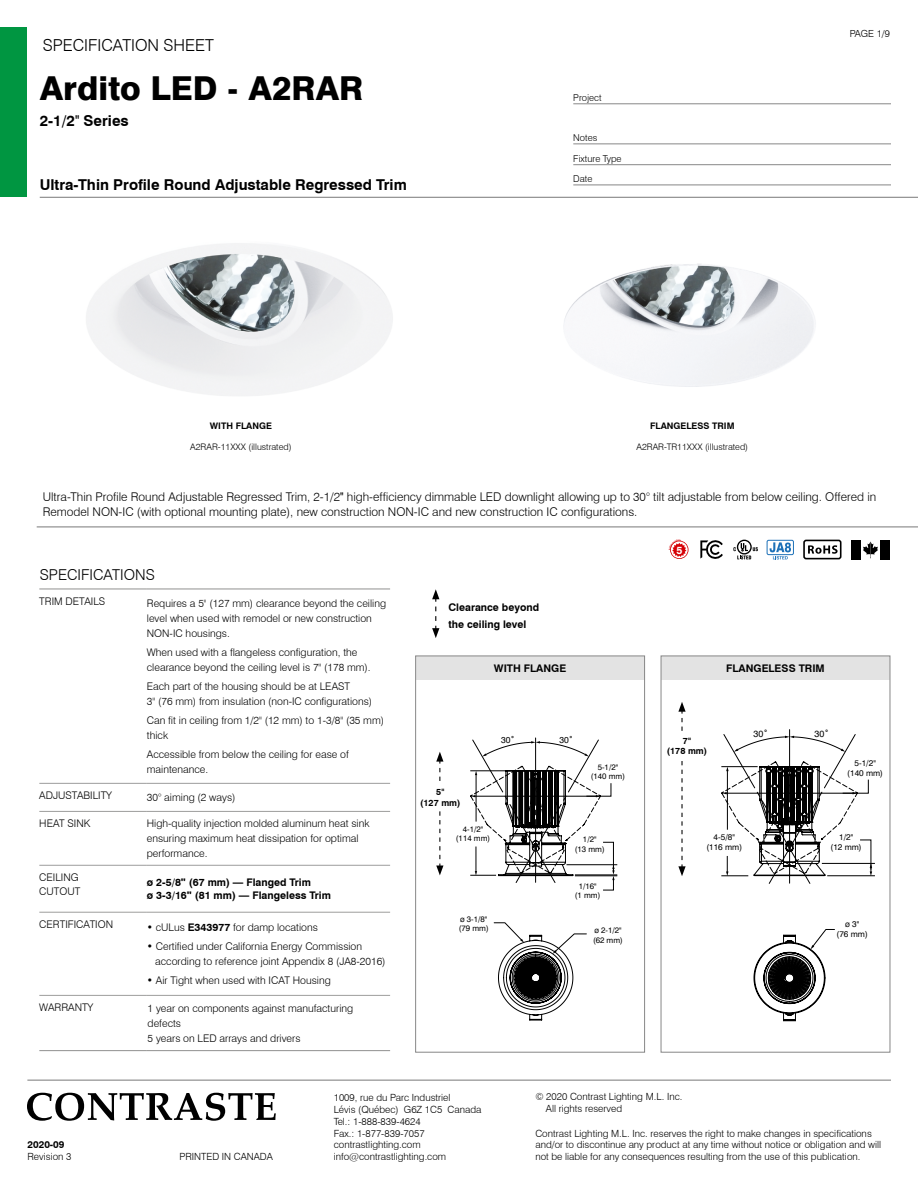
<style>
.page{position:relative;width:918px;height:1188px;background:#fff}
.page>*{position:absolute;margin:0;border:0;box-sizing:border-box;transform-origin:0 0}
.t1{font:800 33px "Swiss 721 BT";color:#000}
.t2{font:300 16.5px "Swiss 721 BT";color:#000}
.t3{font:700 15px "Swiss 721 BT";color:#000}
.t4{font:300 15px "Swiss 721 BT";color:#000}
.t5{font:300 12px/15px "Swiss 721 BT";color:#000}
.t6{font:700 10.65px "Swiss 721 BT";color:#fff}
.t7{font:300 10.5px/15px "Swiss 721 BT";color:#000}
.t8{font:700 10.5px/12.6px "Swiss 721 BT";color:#000}
.t9{font:300 9.9px/11.9px "Swiss 721 BT";color:#000}
.t10{font:700 9.9px "Swiss 721 BT";color:#000}
.t11{font:300 9.75px "Swiss 721 BT";color:#000}
.t12{font:300 9.45px/20.2px "Swiss 721 BT";color:#000}
.t13{font:300 9px "Swiss 721 BT";color:#000}
.t14{font:700 9px/10.8px "Swiss 721 BT";color:#000;text-align:center}
.t15{font:9px "Swiss 721 BT";color:#000}
.t16{font:8.55px "Swiss 721 BT";color:#000}
.t17{font:8.25px/9.9px "Swiss 721 BT";color:#000;text-align:center}
.t18{font:7.95px/9.6px "Swiss 721 BT";color:#000;text-align:center}
.s1{font-family:"Arial Narrow";font-weight:400}
.s2{font-family:"Arial"}
.s3{font-weight:700}
</style>
<div class="page">
<div style="left:0;top:27px;width:27px;height:170px;background:#009641"></div>
<hr style="left:40px;top:197px;width:878px;height:1px;background:#878787">
<hr style="left:573px;top:104px;width:318px;height:1px;background:#878787">
<hr style="left:573px;top:144px;width:318px;height:1px;background:#878787">
<hr style="left:573px;top:164px;width:318px;height:1px;background:#878787">
<hr style="left:573px;top:185px;width:318px;height:1px;background:#878787">
<hr style="left:27px;top:1080px;width:864px;height:1px;background:#878787">
<svg style="left:27px;top:1093px;width:249px;height:28px"></svg>
<hr style="left:37px;top:526px;width:881px;height:1px;background:#878787">
<div style="left:661px;top:656px;width:229px;height:24px;background:#e3e3e3"></div>
<div style="left:661px;top:656px;width:229px;height:397px;border:1px solid #878787"></div>
<div style="left:416px;top:656px;width:229px;height:24px;background:#e3e3e3"></div>
<div style="left:415px;top:656px;width:230px;height:397px;border:1px solid #878787"></div>
<hr style="left:39px;top:588px;width:108px;height:2px;background:#9d9d9c">
<hr style="left:147px;top:588px;width:243px;height:2px;background:#9d9d9c">
<hr style="left:39px;top:783px;width:108px;height:1px;background:#9d9d9c">
<hr style="left:39px;top:811px;width:108px;height:1px;background:#9d9d9c">
<hr style="left:39px;top:865px;width:108px;height:1px;background:#9d9d9c">
<hr style="left:39px;top:912px;width:108px;height:1px;background:#9d9d9c">
<hr style="left:39px;top:995px;width:108px;height:1px;background:#9d9d9c">
<hr style="left:147px;top:783px;width:243px;height:1px;background:#9d9d9c">
<hr style="left:147px;top:811px;width:243px;height:1px;background:#9d9d9c">
<hr style="left:147px;top:865px;width:243px;height:1px;background:#9d9d9c">
<hr style="left:147px;top:912px;width:243px;height:1px;background:#9d9d9c">
<hr style="left:147px;top:995px;width:243px;height:1px;background:#9d9d9c">
<hr style="left:39px;top:1050px;width:108px;height:1px;background:#9d9d9c">
<hr style="left:147px;top:1050px;width:243px;height:1px;background:#9d9d9c">
<hr style="left:575px;top:876px;width:42px;height:1px;background:#000">
<hr style="left:575px;top:875px;width:42px;height:1px;background:#000">
<hr style="left:566px;top:864px;width:51px;height:1px;background:#000">
<svg style="left:470px;top:737px;width:145px;height:283px"></svg>
<hr style="left:827px;top:876px;width:48px;height:1px;background:#000">
<hr style="left:822px;top:863px;width:53px;height:1px;background:#000">
<svg style="left:721px;top:729px;width:151px;height:155px"></svg>
<svg style="left:678px;top:702px;width:8px;height:174px"></svg>
<svg style="left:436px;top:752px;width:7px;height:123px"></svg>
<svg style="left:432px;top:589px;width:7px;height:49px"></svg>
<div style="left:418px;top:785px;width:44px;height:24px;background:#fff"></div>
<div style="left:665px;top:734px;width:44px;height:23px;background:#fff"></div>
<svg style="left:754px;top:929px;width:81px;height:92px"></svg>
<img style="left:86px;top:243px;width:307px;height:153px">
<img style="left:564px;top:263px;width:252px;height:124px">
<div style="left:880px;top:540px;width:10px;height:19px;background:#000"></div>
<div style="left:851px;top:540px;width:10px;height:19px;background:#000"></div>
<svg style="left:863px;top:542px;width:15px;height:16px"></svg>
<svg style="left:737px;top:540px;width:15px;height:15px"></svg>
<div style="left:738px;top:541px;width:12px;height:12px;background:#fff;border-radius:50%"></div>
<svg style="left:733px;top:543px;width:25px;height:16px"></svg>
<div style="left:767px;top:540px;width:27px;height:15px;border:1px solid #1d71b8;border-radius:2px"></div>
<svg style="left:770px;top:542px;width:21px;height:17px"></svg>
<div style="left:803px;top:540px;width:39px;height:19px;border:2px solid #000;border-radius:2px"></div>
<svg style="left:808px;top:545px;width:30px;height:9px"></svg>
<svg style="left:700px;top:540px;width:23px;height:19px"></svg>
<svg style="left:670px;top:540px;width:19px;height:19px"></svg>
<h2 class="t2" style="left:43px;top:35px;width:173px">SPECIFICATION SHEET</h2>
<h1 class="t1" style="left:40px;top:68px;width:325px">Ardito LED - A2RAR</h1>
<h3 class="t3" style="left:40px;top:111px;width:91px">2-1/2<span class="s1">"</span> Series</h3>
<h3 class="t3" style="left:40px;top:174px;width:369px">Ultra-Thin Profile Round Adjustable Regressed Trim</h3>
<p class="t14" style="left:210px;top:420px;width:64px">WITH FLANGE</p>
<p class="t13" style="left:190px;top:442px;width:103px">A2RAR-11XXX (illustrated)</p>
<p class="t12" style="left:573px;top:87px;width:30px">Project</p>
<p class="t12" style="left:573px;top:127px;width:26px">Notes</p>
<p class="t12" style="left:573px;top:148px;width:50px">Fixture Type<br>Date</p>
<p class="t14" style="left:650px;top:420px;width:86px">FLANGELESS TRIM</p>
<p class="t13" style="left:637px;top:442px;width:113px">A2RAR-TR11XXX (illustrated)</p>
<p class="t11" style="left:850px;top:28px;width:42px">PAGE 1/9</p>
<p class="t5" style="left:43px;top:489px;width:835px">Ultra-Thin Profile Round Adjustable Regressed Trim, 2-1/2<span class="s1">"</span> high-efficiency dimmable LED downlight allowing up to 30° tilt adjustable from below ceiling. Offered in<br>Remodel NON-IC (with optional mounting plate), new construction NON-IC and new construction IC configurations.</p>
<h3 class="t4" style="left:40px;top:566px;width:116px">SPECIFICATIONS</h3>
<p class="t7" style="left:39px;top:594px;width:67px">TRIM DETAILS</p>
<p class="t7" style="left:147px;top:596px;width:241px">Requires a 5" (127 mm) clearance beyond the ceiling level when used with remodel or new construction<br>NON-IC housings.</p>
<p class="t7" style="left:147px;top:645px;width:225px">When used with a flangeless configuration, the clearance beyond the ceiling level is 7" (178 mm).</p>
<p class="t7" style="left:147px;top:679px;width:227px">Each part of the housing should be at LEAST<br>3" (76 mm) from insulation (non-IC configurations)</p>
<p class="t7" style="left:147px;top:713px;width:239px">Can fit in ceiling from 1/2" (12 mm) to 1-3/8" (35 mm) thick</p>
<p class="t7" style="left:147px;top:746px;width:203px">Accessible from below the ceiling for ease of maintenance.</p>
<p class="t7" style="left:39px;top:788px;width:74px">ADJUSTABILITY</p>
<p class="t7" style="left:147px;top:790px;width:90px">30° aiming (2 ways)</p>
<p class="t7" style="left:39px;top:816px;width:53px">HEAT SINK</p>
<p class="t7" style="left:147px;top:816px;width:224px">High-quality injection molded aluminum heat sink ensuring maximum heat dissipation for optimal performance.</p>
<p class="t7" style="left:39px;top:871px;width:43px;line-height:13.5px">CEILING<br>CUTOUT</p>
<p class="t8" style="left:147px;top:876px;width:185px">ø 2-5/8<span class="s2">"</span> (67 mm) — Flanged Trim<br>ø 3-3/16<span class="s2">"</span> (81 mm) — Flangeless Trim</p>
<p class="t7" style="left:39px;top:917px;width:75px">CERTIFICATION</p>
<p class="t7" style="left:147px;top:920px;width:172px">• cULus <span class="s3">E343977</span> for damp locations</p>
<p class="t7" style="left:155px;top:939px;width:232px;text-indent:-8px">• Certified under California Energy Commission according to reference joint Appendix 8 (JA8-2016)</p>
<p class="t7" style="left:147px;top:973px;width:185px">• Air Tight when used with ICAT Housing</p>
<p class="t7" style="left:39px;top:1000px;width:56px">WARRANTY</p>
<p class="t7" style="left:148px;top:1000px;width:207px">1 year on components against manufacturing defects<br>5 years on LED arrays and drivers</p>
<p class="t8" style="left:448px;top:599px;width:92px;line-height:16.5px">Clearance beyond the ceiling level</p>
<p class="t6" style="left:676px;top:543px;width:8px">5</p>
<p class="t14" style="left:420px;top:786px;width:42px">5"<br>(127 mm)</p>
<p class="t8" style="left:494px;top:661px;width:74px">WITH FLANGE</p>
<p class="t8" style="left:726px;top:661px;width:100px">FLANGELESS TRIM</p>
<p class="t16" style="left:501px;top:734px;width:15px">30˚</p>
<p class="t16" style="left:559px;top:734px;width:15px">30˚</p>
<p class="t18" style="left:591px;top:762px;width:36px">5-1/2" (140 mm)</p>
<p class="t14" style="left:667px;top:735px;width:42px">7"<br>(178 mm)</p>
<p class="t15" style="left:754px;top:723px;width:16px">30˚</p>
<p class="t15" style="left:815px;top:723px;width:16px">30˚</p>
<p class="t15" style="left:754px;top:729px;width:16px">30˚</p>
<p class="t15" style="left:815px;top:729px;width:16px">30˚</p>
<p class="t17" style="left:847px;top:752px;width:37px">5-1/2" (140 mm)</p>
<p class="t17" style="left:847px;top:758px;width:37px">5-1/2" (140 mm)</p>
<p class="t18" style="left:456px;top:824px;width:36px">4-1/2" (114 mm)</p>
<p class="t18" style="left:459px;top:914px;width:31px;text-align:left">ø 3-1/8" (79 mm)</p>
<p class="t18" style="left:575px;top:834px;width:31px">1/2"<br>(13 mm)</p>
<p class="t18" style="left:575px;top:881px;width:27px">1/16" (1 mm)</p>
<p class="t18" style="left:593px;top:925px;width:31px;text-align:left">ø 2-1/2" (62 mm)</p>
<p class="t17" style="left:706px;top:827px;width:37px">4-5/8" (116 mm)</p>
<p class="t17" style="left:831px;top:827px;width:33px">1/2"<br>(12 mm)</p>
<p class="t17" style="left:706px;top:832px;width:37px">4-5/8" (116 mm)</p>
<p class="t17" style="left:831px;top:832px;width:33px">1/2"<br>(12 mm)</p>
<p class="t17" style="left:837px;top:919px;width:33px">ø 3"<br>(76 mm)</p>
<p class="t17" style="left:837px;top:925px;width:33px">ø 3"<br>(76 mm)</p>
<p class="t10" style="left:28px;top:1138px;width:38px">2020-09</p>
<p class="t9" style="left:28px;top:1151px;width:45px">Revision 3</p>
<p class="t9" style="left:179px;top:1151px;width:95px">PRINTED IN CANADA</p>
<p class="t9" style="left:334px;top:1091px;width:149px">1009, rue du Parc Industriel<br>Lévis (Québec) G6Z 1C5 Canada<br>Tel.: 1-888-839-4624<br>Fax.: 1-877-839-7057 contrastlighting.com info@contrastlighting.com</p>
<p class="t9" style="left:546px;top:1090px;width:138px;text-indent:-11px">© 2020 Contrast Lighting M.L. Inc.<br>All rights reserved</p>
<p class="t9" style="left:535px;top:1127px;width:347px">Contrast Lighting M.L. Inc. reserves the right to make changes in specifications and/or to discontinue any product at any time without notice or obligation and will not be liable for any consequences resulting from the use of this publication.</p>
</div>
